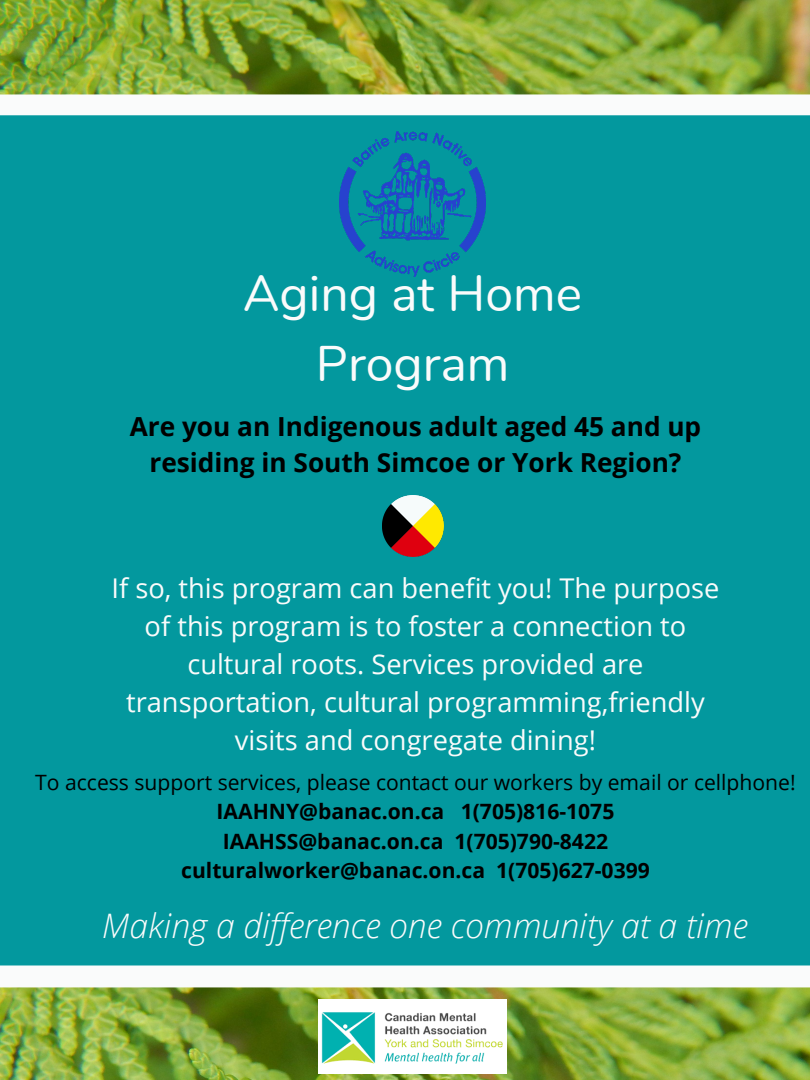
<style>
.page{position:relative;width:810px;height:1080px;background:#03989e}
.page>*{position:absolute;margin:0;border:0;box-sizing:border-box;transform-origin:0 0}
.t1{font:50px/69.9px "Nunito";color:#fafbfb;text-align:center}
.t2{font:italic 300 33.75px "Open Sans";color:#fafbfb}
.t3{font:27.25px/38.1px "Open Sans";color:#fafbfb;text-align:center}
.t4{font:700 26.25px/36.8px "Open Sans";color:#000;text-align:center}
.t5{font:700 21.12px/29.6px "Open Sans";color:#000;text-align:center}
.t6{font:21.12px "Open Sans";color:#000}
</style>
<div class="page">
<img style="left:382px;top:495px;width:61px;height:61px">
<img style="left:340px;top:161px;width:146px;height:115px">
<img style="left:0;top:0;width:810px;height:49px">
<img style="left:0;top:1035px;width:810px;height:45px">
<img style="left:318px;top:1035px;width:189px;height:39px">
<img style="left:0;top:49px;width:810px;height:112px">
<img style="left:0;top:965px;width:810px;height:70px">
<h1 class="t1" style="left:243px;top:259px;width:340px">Aging at Home<br>Program</h1>
<p class="t4" style="left:130px;top:407px;width:573px">Are you an Indigenous adult aged 45 and up residing in South Simcoe or York Region?</p>
<p class="t3" style="left:112px;top:568px;width:609px">If so, this program can benefit you! The purpose of this program is to foster a connection to cultural roots. Services provided are transportation, cultural programming,friendly visits and congregate dining!</p>
<p class="t6" style="left:35px;top:767px;width:762px">To access support services, please contact our workers by email or cellphone!</p>
<p class="t5" style="left:181px;top:796px;width:470px">IAAHNY@banac.on.ca 1(705)816-1075<br>IAAHSS@banac.on.ca 1(705)790-8422 culturalworker@banac.on.ca 1(705)627-0399</p>
<p class="t2" style="left:102px;top:902px;width:648px">Making a difference one community at a time</p>
</div>
